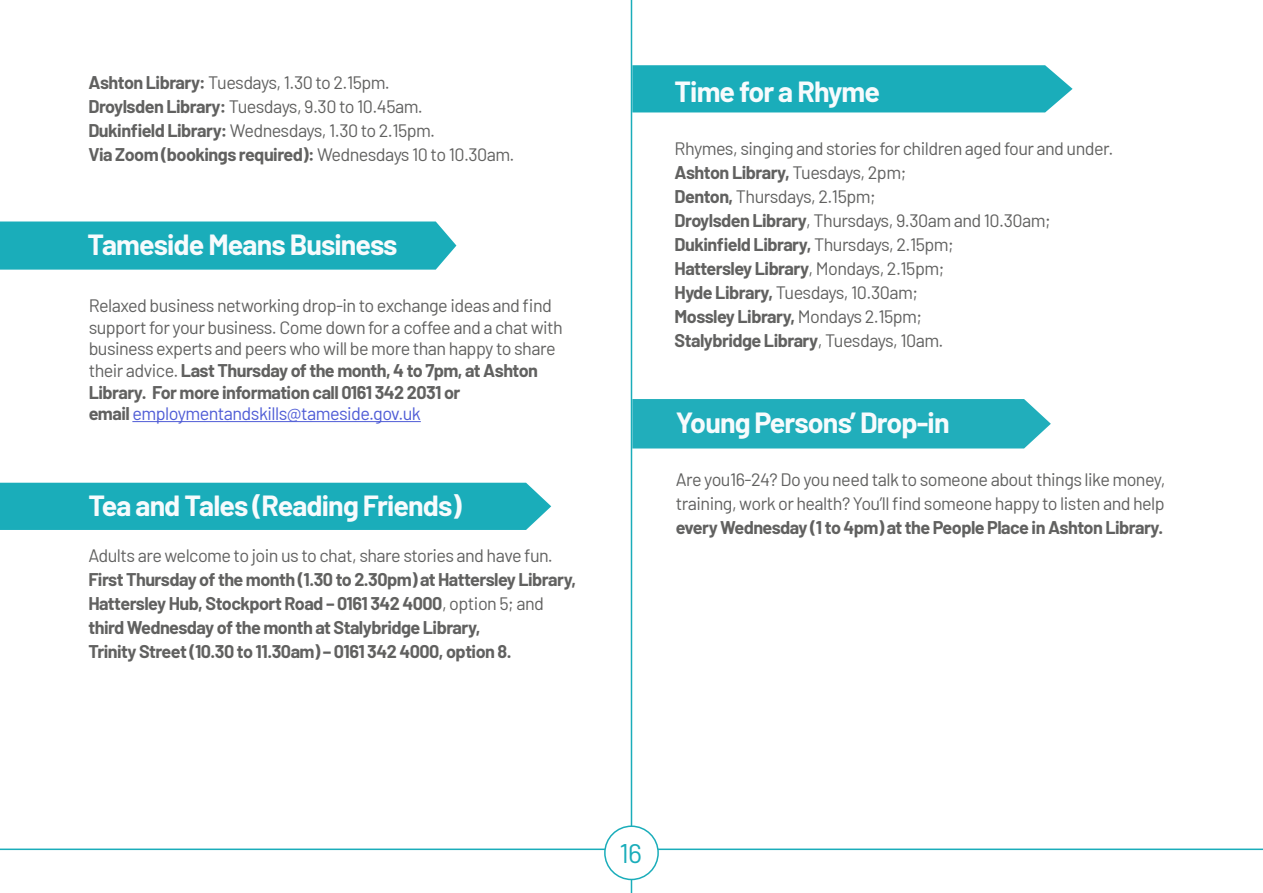
<style>
.page{position:relative;width:1263px;height:893px;background:#fff}
.page>*{position:absolute;margin:0;border:0;box-sizing:border-box;transform-origin:0 0}
.t1{font:700 28.5px "Barlow";letter-spacing:-.03em;color:#f7fbfd}
.t2{font:27px "Barlow";color:#1aadba}
.t3{font:18px/24px "Barlow";letter-spacing:-.03em;color:#616160}
.t4{font:700 18px/24px "Barlow";letter-spacing:-.03em;color:#616160}
.s1{font-weight:700}
.s2{color:#4f5cd6}
.s3{font-weight:400}
</style>
<div class="page">
<hr style="left:631px;top:0;width:1px;height:893px;background:#1aadba">
<hr style="left:0;top:848px;width:1263px;height:2px;background:#1aadba">
<div style="left:605px;top:826px;width:53px;height:53px;background:#fff;border-radius:50%"></div>
<div style="left:604px;top:825px;width:55px;height:55px;border:2px solid #1aadba;border-radius:50%"></div>
<div style="left:0;top:221px;width:456px;height:49px;background:#1aadba"></div>
<hr style="left:132px;top:421px;width:289px;height:1px;background:#4f5cd6">
<div style="left:632px;top:65px;width:440px;height:47px;background:#1aadba"></div>
<div style="left:0;top:483px;width:551px;height:47px;background:#1aadba"></div>
<div style="left:632px;top:399px;width:419px;height:49px;background:#21aebb"></div>
<p class="t3" style="left:88px;top:69px;width:427px"><span class="s1">Ashton Library:</span> Tuesdays, 1.30 to 2.15pm.<br><span class="s1">Droylsden Library:</span> Tuesdays, 9.30 to 10.45am.<br><span class="s1">Dukinfield Library:</span> Wednesdays, 1.30 to 2.15pm.<br><span class="s1">Via Zoom (bookings required):</span> Wednesdays 10 to 10.30am.</p>
<h1 class="t1" style="left:675px;top:71px;width:207px">Time for a Rhyme</h1>
<p class="t3" style="left:675px;top:135px;width:440px">Rhymes, singing and stories for children aged four and under.<br><span class="s1">Ashton Library,</span> Tuesdays, 2pm;<br><span class="s1">Denton,</span> Thursdays, 2.15pm;<br><span class="s1">Droylsden Library</span>, Thursdays, 9.30am and 10.30am; <span class="s1">Dukinfield Library,</span> Thursdays, 2.15pm;<br><span class="s1">Hattersley Library</span>, Mondays, 2.15pm;<br><span class="s1">Hyde Library,</span> Tuesdays, 10.30am;<br><span class="s1">Mossley Library,</span> Mondays 2.15pm;<br><span class="s1">Stalybridge Library</span>, Tuesdays, 10am.</p>
<h1 class="t1" style="left:87px;top:224px;width:312px">Tameside Means Business</h1>
<p class="t3" style="left:89px;top:294px;width:476px;line-height:21.6px">Relaxed business networking drop-in to exchange ideas and find support for your business. Come down for a coffee and a chat with business experts and peers who will be more than happy to share their advice. <span class="s1">Last Thursday of the month, 4 to 7pm, at Ashton Library. For more information call 0161 342 2031 or<br>email</span> <span class="s2">employmentandskills@tameside.gov.uk</span></p>
<h1 class="t1" style="left:676px;top:402px;width:275px">Young Persons’ Drop-in</h1>
<p class="t3" style="left:676px;top:466px;width:491px">Are you16-24? Do you need talk to someone about things like money, training, work or health? You’ll find someone happy to listen and help</p>
<p class="t4" style="left:676px;top:514px;width:489px">every Wednesday (1 to 4pm) at the People Place in Ashton Library.</p>
<h1 class="t1" style="left:88px;top:485px;width:375px">Tea and Tales (Reading Friends)</h1>
<p class="t3" style="left:88px;top:542px;width:466px">Adults are welcome to join us to chat, share stories and have fun.</p>
<p class="t4" style="left:88px;top:566px;width:489px">First Thursday of the month (1.30 to 2.30pm) at Hattersley Library, Hattersley Hub, Stockport Road – 0161 342 4000<span class="s3">, option 5; and </span>third Wednesday of the month at Stalybridge Library,<br>Trinity Street (10.30 to 11.30am) – 0161 342 4000, option 8.</p>
<h2 class="t2" style="left:619px;top:833px;width:24px">16</h2>
</div>
